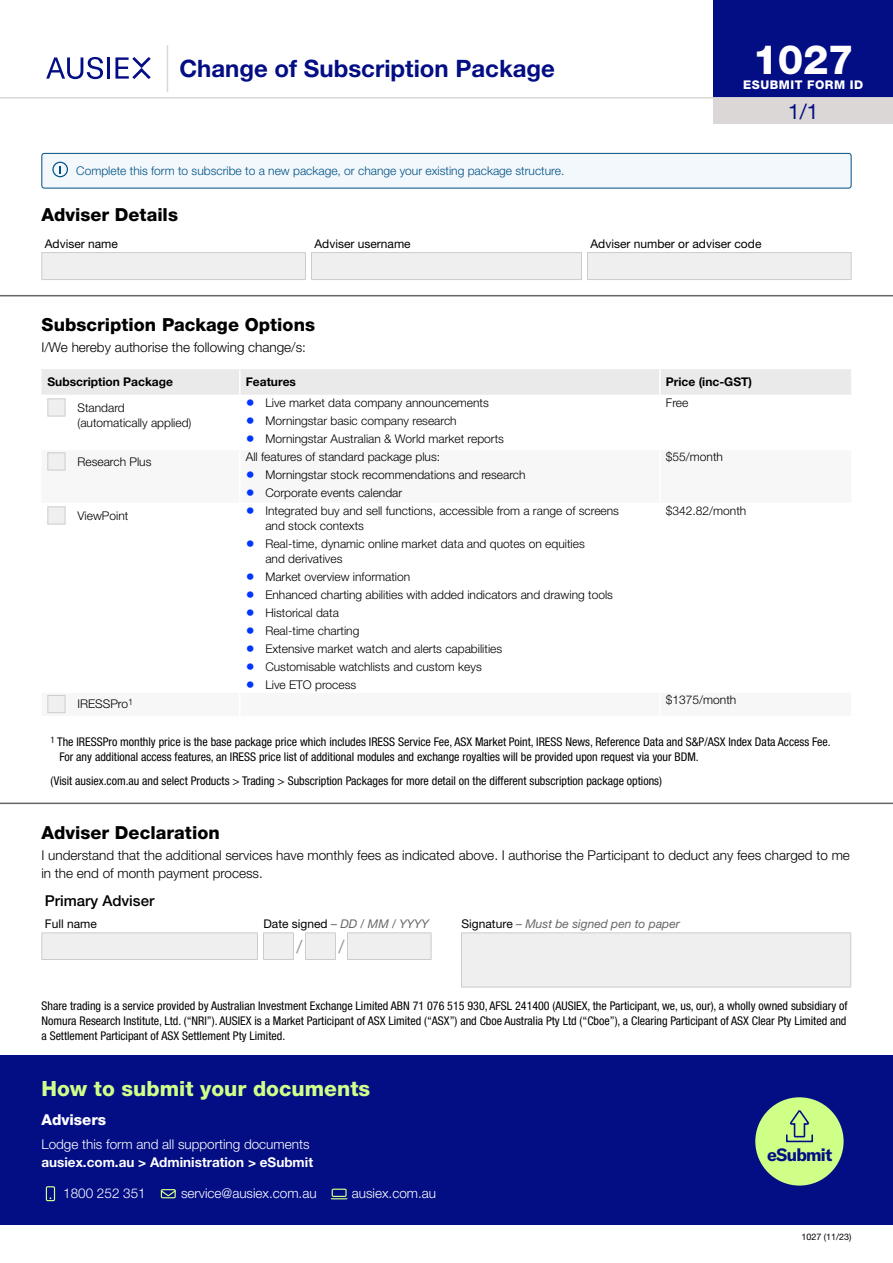
<style>
.page{position:relative;width:893px;height:1263px;background:#fff}
.page>*{position:absolute;margin:0;border:0;box-sizing:border-box;transform-origin:0 0}
.t1{font:800 40.5px "Helvetica Neue LT Pro";color:#fff}
.t2{font:700 24px "Helvetica Neue LT Pro";color:#030d84}
.t3{font:800 21px "Helvetica Neue LT Pro";color:#d0ff89}
.t4{font:21px "Helvetica Neue LT Pro";color:#030d84}
.t5{font:800 18px "Helvetica Neue LT Pro";color:#000}
.t6{font:18px "Helvetica Neue LT Pro";color:#999}
.t7{font:700 17.55px "GT America";letter-spacing:-.04em;color:#030e84}
.t8{font:500 15px "Helvetica Neue LT Pro";color:#000}
.t9{font:800 15px "Helvetica Neue LT Pro";color:#fff}
.t10{font:300 13.5px/18px "Helvetica Neue LT Pro";color:#000}
.t11{font:300 13.5px "Helvetica Neue LT Pro";color:#fff}
.t12{font:700 13.5px "Helvetica Neue LT Pro";color:#fff}
.t13{font:condensed 12px/15px "Helvetica Neue LT Pro";color:#000}
.t14{font:300 12px/15px "Helvetica Neue LT Pro";color:#000}
.t15{font:300 12px "Helvetica Neue LT Pro";color:#005085}
.t16{font:12px "Helvetica Neue LT Pro";color:#000}
.t17{font:italic 12px "Helvetica Neue LT Pro";color:#666}
.t18{font:700 12px "Helvetica Neue LT Pro";color:#000}
.t19{font:800 12px "Helvetica Neue LT Pro";letter-spacing:.04em;color:#fff}
.t20{font:9px "Helvetica Neue LT Pro";color:#000}
.s1{font-size:18px;color:#0037ff}
.s2{font-style:normal;color:#000}
</style>
<div class="page">
<div style="left:713px;top:0;width:180px;height:98px;background:#030d84"></div>
<hr style="left:167px;top:45px;width:1px;height:47px;background:#dad7d6">
<div style="left:713px;top:99px;width:180px;height:25px;background:#dad7d6"></div>
<hr style="left:0;top:97px;width:893px;height:2px;background:#dad7d6">
<hr style="left:108px;top:57px;width:2px;height:22px;background:#030d84">
<svg style="left:115px;top:57px;width:36px;height:22px"></svg>
<svg style="left:46px;top:57px;width:57px;height:22px"></svg>
<hr style="left:0;top:295px;width:893px;height:1px;background:#666">
<div style="left:42px;top:153px;width:809px;height:35px;background:#f2f8fc;border-radius:3px"></div>
<div style="left:52px;top:162px;width:16px;height:15px;border:1px solid #005085;border-radius:50%"></div>
<svg style="left:59px;top:166px;width:2px;height:8px"></svg>
<div style="left:41px;top:153px;width:810px;height:35px;border:1px solid #005085;border-radius:3px"></div>
<hr style="left:41px;top:252px;width:265px;height:1px;background:#ccc">
<hr style="left:311px;top:252px;width:271px;height:1px;background:#ccc">
<hr style="left:587px;top:252px;width:264px;height:1px;background:#ccc">
<div style="left:41px;top:253px;width:811px;height:27px;background:#efefef"></div>
<hr style="left:587px;top:279px;width:264px;height:1px;background:#ccc">
<div style="left:41px;top:369px;width:810px;height:26px;background:#ebeaea"></div>
<hr style="left:659px;top:369px;width:2px;height:26px;background:#fff">
<hr style="left:239px;top:369px;width:2px;height:26px;background:#fff">
<div style="left:47px;top:398px;width:18px;height:18px;background:#efefef;border:1px solid #ccc"></div>
<div style="left:47px;top:452px;width:18px;height:18px;background:#efefef;border:1px solid #ccc"></div>
<div style="left:47px;top:506px;width:18px;height:18px;background:#efefef;border:1px solid #ccc"></div>
<div style="left:47px;top:695px;width:18px;height:18px;background:#efefef;border:1px solid #ccc"></div>
<hr style="left:0;top:802px;width:893px;height:2px;background:#666">
<hr style="left:41px;top:932px;width:217px;height:1px;background:#ccc">
<hr style="left:263px;top:932px;width:31px;height:1px;background:#ccc">
<hr style="left:305px;top:932px;width:31px;height:1px;background:#ccc">
<hr style="left:347px;top:932px;width:84px;height:1px;background:#ccc">
<hr style="left:461px;top:932px;width:390px;height:1px;background:#ccc">
<svg style="left:41px;top:933px;width:810px;height:54px"></svg>
<hr style="left:461px;top:987px;width:390px;height:1px;background:#ccc">
<div style="left:0;top:1055px;width:893px;height:169px;background:#030d84"></div>
<div style="left:46px;top:1186px;width:9px;height:15px;border:1px solid #d0ff88"></div>
<svg style="left:160px;top:1190px;width:14px;height:7px"></svg>
<div style="left:161px;top:1189px;width:15px;height:9px;border:1px solid #d0ff88"></div>
<div style="left:332px;top:1188px;width:15px;height:9px;border:1px solid #d0ff88"></div>
<svg style="left:331px;top:1198px;width:17px;height:1px"></svg>
<div style="left:755px;top:1097px;width:89px;height:88px;background:#d0ff88;border-radius:50%"></div>
<svg style="left:790px;top:1110px;width:20px;height:28px"></svg>
<div style="left:786px;top:1134px;width:27px;height:8px;border:2px solid #030e84"></div>
<h2 class="t2" style="left:179px;top:53px;width:377px">Change of Subscription Package</h2>
<h1 class="t1" style="left:753px;top:35px;width:102px">1027</h1>
<p class="t19" style="left:743px;top:77px;width:122px">ESUBMIT FORM ID</p>
<h3 class="t4" style="left:788px;top:99px;width:32px">1/1</h3>
<p class="t15" style="left:76px;top:163px;width:490px">Complete this form to subscribe to a new package, or change your existing package structure.</p>
<h3 class="t5" style="left:41px;top:204px;width:138px">Adviser Details</h3>
<p class="t16" style="left:45px;top:237px;width:75px">Adviser name</p>
<p class="t16" style="left:314px;top:237px;width:98px">Adviser username</p>
<p class="t16" style="left:590px;top:237px;width:172px">Adviser number or adviser code</p>
<h3 class="t5" style="left:41px;top:314px;width:275px">Subscription Package Options</h3>
<p class="t10" style="left:41px;top:338px;width:266px">I/We hereby authorise the following change/s:</p>
<p class="t18" style="left:47px;top:375px;width:127px">Subscription Package</p>
<p class="t18" style="left:246px;top:375px;width:52px">Features</p>
<p class="t18" style="left:666px;top:375px;width:88px">Price (inc-GST)</p>
<p class="t14" style="left:77px;top:399px;width:116px">Standard (automatically applied)</p>
<p class="t14" style="left:246px;top:395px;width:245px"><span class="s1">•</span> Live market data company announcements</p>
<p class="t14" style="left:666px;top:395px;width:24px">Free</p>
<p class="t14" style="left:246px;top:413px;width:212px"><span class="s1">•</span> Morningstar basic company research</p>
<p class="t14" style="left:246px;top:431px;width:260px"><span class="s1">•</span> Morningstar Australian &amp; World market reports</p>
<p class="t14" style="left:77px;top:453px;width:76px">Research Plus</p>
<p class="t14" style="left:246px;top:449px;width:196px">All features of standard package plus:</p>
<p class="t14" style="left:246px;top:467px;width:281px"><span class="s1">•</span> Morningstar stock recommendations and research</p>
<p class="t14" style="left:246px;top:485px;width:158px"><span class="s1">•</span> Corporate events calendar</p>
<p class="t14" style="left:77px;top:507px;width:52px">ViewPoint</p>
<p class="t14" style="left:265px;top:503px;width:355px;text-indent:-20px"><span class="s1">•</span> Integrated buy and sell functions, accessible from a range of screens and stock contexts</p>
<p class="t14" style="left:265px;top:536px;width:321px;text-indent:-20px"><span class="s1">•</span> Real-time, dynamic online market data and quotes on equities and derivatives</p>
<p class="t14" style="left:246px;top:569px;width:166px"><span class="s1">•</span> Market overview information</p>
<p class="t14" style="left:246px;top:587px;width:369px"><span class="s1">•</span> Enhanced charting abilities with added indicators and drawing tools</p>
<p class="t14" style="left:246px;top:605px;width:95px"><span class="s1">•</span> Historical data</p>
<p class="t14" style="left:246px;top:623px;width:115px"><span class="s1">•</span> Real-time charting</p>
<p class="t14" style="left:246px;top:641px;width:258px"><span class="s1">•</span> Extensive market watch and alerts capabilities</p>
<p class="t14" style="left:246px;top:659px;width:237px"><span class="s1">•</span> Customisable watchlists and custom keys</p>
<p class="t14" style="left:246px;top:677px;width:112px"><span class="s1">•</span> Live ETO process</p>
<p class="t14" style="left:666px;top:449px;width:59px">$55/month</p>
<p class="t14" style="left:666px;top:503px;width:82px">$342.82/month</p>
<p class="t14" style="left:77px;top:696px;width:57px">IRESSPro<sup>1</sup></p>
<p class="t14" style="left:666px;top:692px;width:72px">$1375/month</p>
<p class="t13" style="left:59px;top:734px;width:773px;text-indent:-9px"><sup>1</sup> The IRESSPro monthly price is the base package price which includes IRESS Service Fee, ASX Market Point, IRESS News, Reference Data and S&amp;P/ASX Index Data Access Fee.<br>For any additional access features, an IRESS price list of additional modules and exchange royalties will be provided upon request via your BDM.</p>
<p class="t13" style="left:50px;top:773px;width:613px">(Visit ausiex.com.au and select Products &gt; Trading &gt; Subscription Packages for more detail on the different subscription package options)</p>
<h3 class="t5" style="left:41px;top:821px;width:180px">Adviser Declaration</h3>
<p class="t10" style="left:41px;top:845px;width:810px">I understand that the additional services have monthly fees as indicated above. I authorise the Participant to deduct any fees charged to me in the end of month payment process.</p>
<p class="t8" style="left:45px;top:892px;width:111px">Primary Adviser</p>
<p class="t16" style="left:45px;top:917px;width:54px">Full name</p>
<p class="t17" style="left:263px;top:917px;width:167px"><span class="s2">Date signed</span> – DD / MM / YYYY</p>
<p class="t17" style="left:461px;top:917px;width:220px"><span class="s2">Signature</span> – Must be signed pen to paper</p>
<h3 class="t6" style="left:296px;top:935px;width:7px">/</h3>
<h3 class="t6" style="left:338px;top:935px;width:7px">/</h3>
<p class="t13" style="left:41px;top:998px;width:808px;text-align:justify">Share trading is a service provided by Australian Investment Exchange Limited ABN 71 076 515 930, AFSL 241400 (AUSIEX, the Participant, we, us, our), a wholly owned subsidiary of Nomura Research Institute, Ltd. (“NRI”). AUSIEX is a Market Participant of ASX Limited (“ASX”) and Cboe Australia Pty Ltd (“Cboe”), a Clearing Participant of ASX Clear Pty Limited and a Settlement Participant of ASX Settlement Pty Limited.</p>
<h3 class="t3" style="left:41px;top:1076px;width:330px">How to submit your documents</h3>
<p class="t9" style="left:41px;top:1110px;width:66px">Advisers</p>
<p class="t11" style="left:41px;top:1136px;width:270px">Lodge this form and all supporting documents</p>
<p class="t12" style="left:41px;top:1153px;width:273px">ausiex.com.au &gt; Administration &gt; eSubmit</p>
<p class="t11" style="left:63px;top:1185px;width:84px">1800 252 351</p>
<p class="t11" style="left:181px;top:1185px;width:137px">service@ausiex.com.au</p>
<p class="t11" style="left:352px;top:1185px;width:86px">ausiex.com.au</p>
<h3 class="t7" style="left:767px;top:1143px;width:67px">eSubmit</h3>
<p class="t20" style="left:801px;top:1231px;width:52px">1027 (11/23)</p>
</div>
